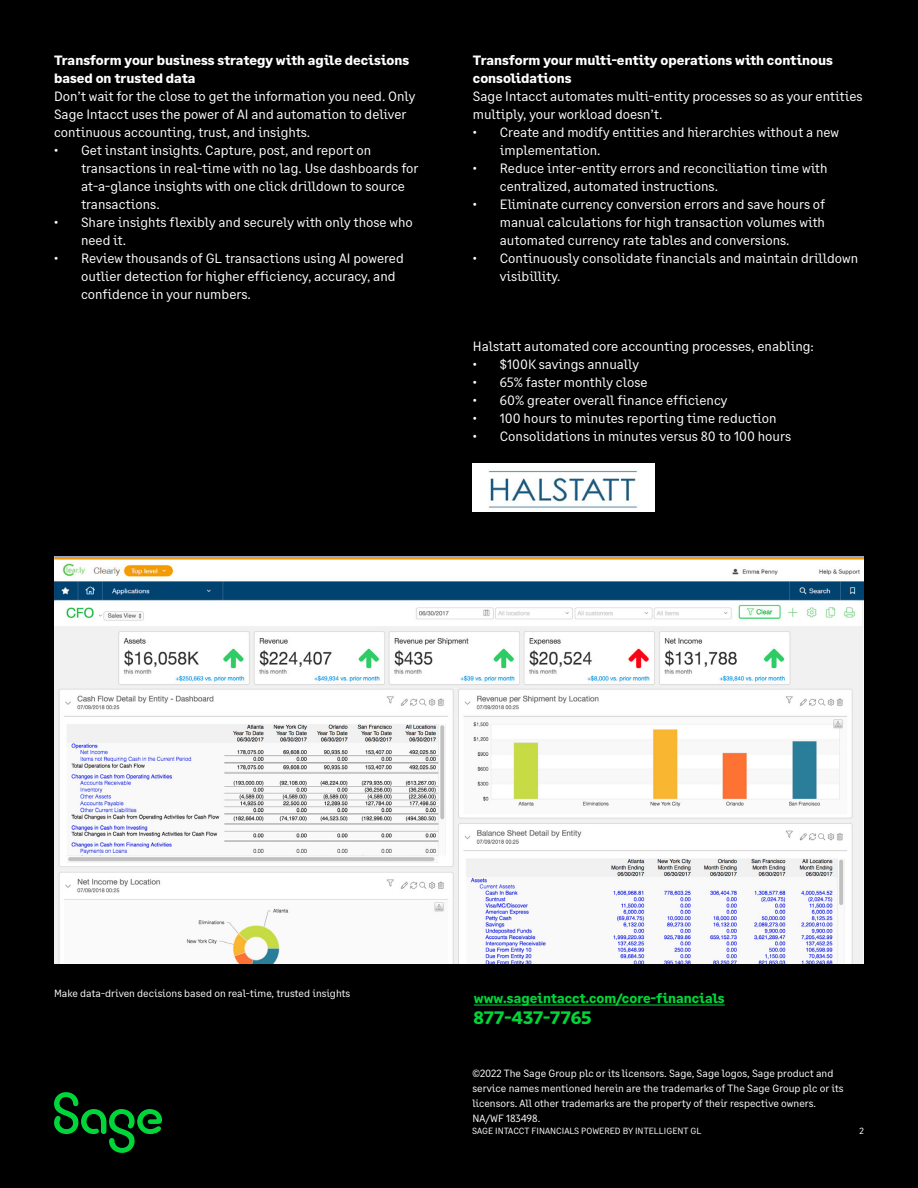
<style>
.page{position:relative;width:918px;height:1188px;background:#000}
.page>*{position:absolute;margin:0;border:0;box-sizing:border-box;transform-origin:0 0}
.Document_Label{font:700 18px "Sage Text";color:#00d639}
.Heading_2{font:13.5px/18px "Sage Text";color:#fff}
.Body{font:13.5px/18px "Sage Text";color:#fff}
.Heading_2-2{font:700 13.5px/18px "Sage Text";color:#fff}
.Body-2{font:700 13.5px/18px "Sage Text";color:#fff}
.Document_Label-2{font:700 13.5px "Sage Text";color:#00d639}
.Heading_2-3{font:10.5px/15px "Sage Text";color:#fff}
.t1{font:9px "Sage Text";color:#fff}
</style>
<div class="page">
<hr style="left:474px;top:1005px;width:251px;height:1px;background:#00d639">
<img style="left:54px;top:556px;width:810px;height:408px">
<img style="left:472px;top:464px;width:182px;height:48px">
<svg style="left:54px;top:1092px;width:108px;height:61px"></svg>
<p class="Heading_2-2" style="left:54px;top:51px;width:357px">Transform your business strategy with agile decisions based on trusted data</p>
<p class="Heading_2" style="left:54px;top:87px;width:363px">Don’t wait for the close to get the information you need. Only<br>Sage Intacct uses the power of AI and automation to deliver continuous accounting, trust, and insights.</p>
<p class="Heading_2" style="left:81px;top:141px;width:339px;text-indent:-27px">• Get instant insights. Capture, post, and report on transactions in real-time with no lag. Use dashboards for at-a-glance insights with one click drilldown to source transactions.</p>
<p class="Heading_2" style="left:81px;top:213px;width:333px;text-indent:-27px">• Share insights flexibly and securely with only those who need it.</p>
<p class="Heading_2" style="left:81px;top:249px;width:324px;text-indent:-27px">• Review thousands of GL transactions using AI powered outlier detection for higher efficiency, accuracy, and confidence in your numbers.</p>
<p class="Body-2" style="left:473px;top:51px;width:362px">Transform your multi-entity operations with continous consolidations</p>
<p class="Body" style="left:473px;top:87px;width:391px">Sage Intacct automates multi-entity processes so as your entities multiply, your workload doesn’t.</p>
<p class="Heading_2" style="left:500px;top:123px;width:341px;text-indent:-27px">• Create and modify entities and hierarchies without a new implementation.</p>
<p class="Heading_2" style="left:500px;top:159px;width:329px;text-indent:-27px">• Reduce inter-entity errors and reconciliation time with centralized, automated instructions.</p>
<p class="Heading_2" style="left:500px;top:195px;width:327px;text-align:justify;text-indent:-27px">• Eliminate currency conversion errors and save hours of manual calculations for high transaction volumes with automated currency rate tables and conversions.</p>
<p class="Heading_2" style="left:500px;top:249px;width:360px;text-indent:-27px">• Continuously consolidate financials and maintain drilldown visibillity.</p>
<p class="Heading_2" style="left:473px;top:337px;width:343px">Halstatt automated core accounting processes, enabling:</p>
<p class="Heading_2" style="left:473px;top:355px;width:168px">• $100K savings annually</p>
<p class="Heading_2" style="left:473px;top:373px;width:176px">• 65% faster monthly close</p>
<p class="Heading_2" style="left:473px;top:391px;width:256px">• 60% greater overall finance efficiency</p>
<p class="Heading_2" style="left:473px;top:409px;width:305px">• 100 hours to minutes reporting time reduction</p>
<p class="Heading_2" style="left:473px;top:427px;width:320px">• Consolidations in minutes versus 80 to 100 hours</p>
<p class="Heading_2-3" style="left:54px;top:986px;width:298px">Make data-driven decisions based on real-time, trusted insights</p>
<p class="Document_Label-2" style="left:474px;top:990px;width:252px">www.sageintacct.com/core-financials</p>
<p class="Document_Label" style="left:474px;top:1007px;width:120px">877-437-7765</p>
<p class="Heading_2-3" style="left:472px;top:1066px;width:373px">©2022 The Sage Group plc or its licensors. Sage, Sage logos, Sage product and service names mentioned herein are the trademarks of The Sage Group plc or its licensors. All other trademarks are the property of their respective owners.</p>
<p class="Heading_2-3" style="left:472px;top:1111px;width:69px">NA/WF 183498.</p>
<p class="t1" style="left:472px;top:1125px;width:231px">SAGE INTACCT FINANCIALS POWERED BY INTELLIGENT GL</p>
<p class="t1" style="left:860px;top:1125px;width:6px">2</p>
</div>
